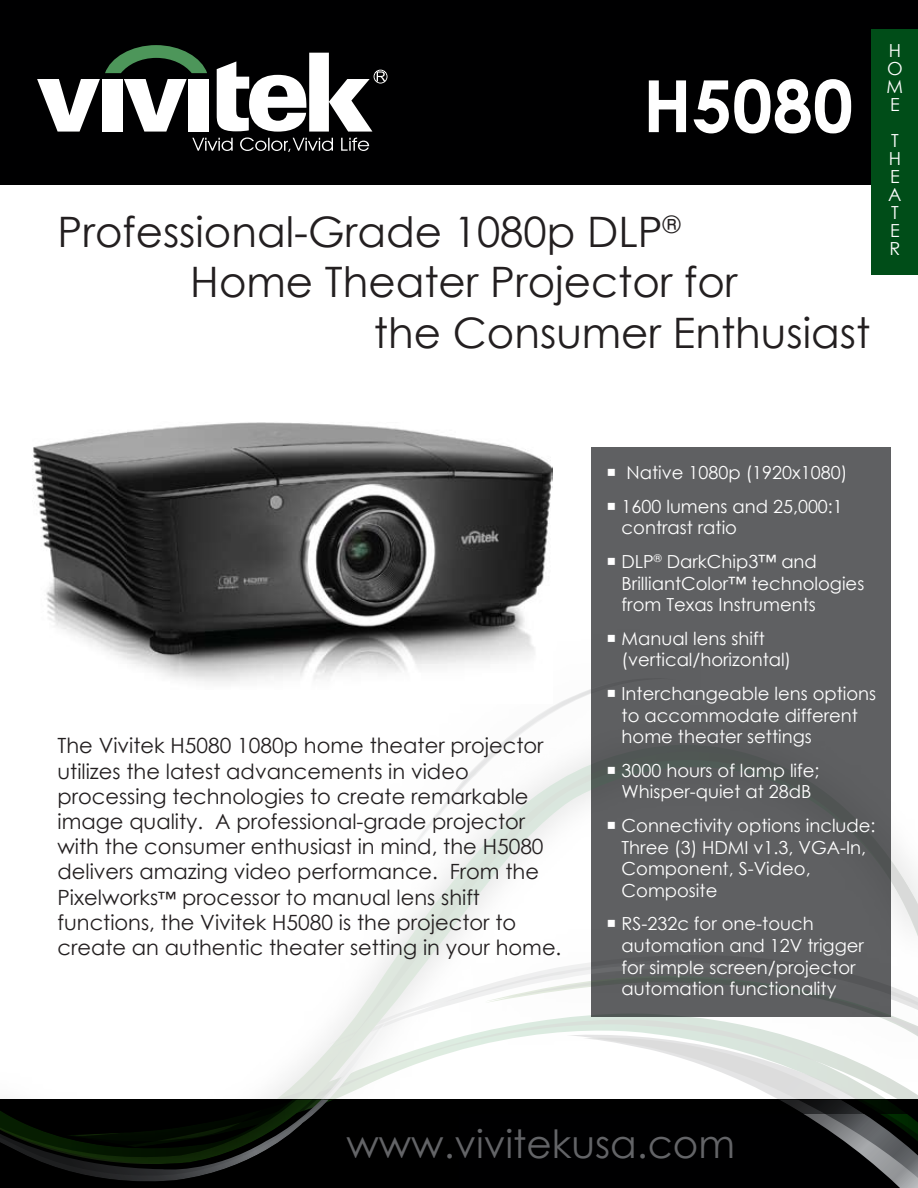
<style>
.page{position:relative;width:918px;height:1188px;background:#fff}
.page>*{position:absolute;margin:0;border:0;box-sizing:border-box;transform-origin:0 0}
.t1{font:700 72px "Century Gothic";color:#fff}
.t2{font:42px "Century Gothic";color:#231f20}
.t3{font:39px "Century Gothic";color:#636467}
.t4{font:21px/25.2px "Century Gothic";color:#231f20}
.t5{font:18px/21.6px "Century Gothic";color:#fff}
.s1{font-size:18px}
</style>
<div class="page">
<div style="left:0;top:0;width:918px;height:185px;background:#000001"></div>
<div style="left:592px;top:447px;width:299px;height:569px;background:#5f6062"></div>
<svg style="left:37px;top:45px;width:351px;height:107px"></svg>
<div style="left:871px;top:29px;width:47px;height:246px;background:#004d18"></div>
<div style="left:461px;top:1166px;width:457px;height:22px;background:#000001"></div>
<svg style="left:394px;top:758px;width:524px;height:408px"></svg>
<img style="left:0;top:946px;width:458px;height:242px">
<svg style="left:0;top:1019px;width:385px;height:166px"></svg>
<svg style="left:566px;top:1035px;width:352px;height:150px"></svg>
<img style="left:394px;top:603px;width:367px;height:335px">
<svg style="left:404px;top:668px;width:281px;height:194px"></svg>
<img style="left:33px;top:422px;width:519px;height:281px">
<h1 class="t1" style="left:643px;top:51px;width:212px">H5080</h1>
<h2 class="t2" style="left:58px;top:202px;width:624px">Professional-Grade 1080p DLP<sup>®</sup></h2>
<h2 class="t2" style="left:190px;top:253px;width:549px">Home Theater Projector for</h2>
<h2 class="t2" style="left:374px;top:303px;width:498px">the Consumer Enthusiast</h2>
<p class="t5" style="left:887px;top:41px;width:18px;line-height:18px;text-align:justify">H O M E</p>
<p class="t5" style="left:888px;top:131px;width:15px;line-height:18px">T<br>H<br>E<br>A<br>T<br>E<br>R</p>
<p class="t4" style="left:57px;top:733px;width:505px">The Vivitek H5080 1080p home theater projector utilizes the latest advancements in video processing technologies to create remarkable image quality. A professional-grade projector with the consumer enthusiast in mind, the H5080 delivers amazing video performance. From the Pixelworks<span class="s1">™</span> processor to manual lens shift functions, the Vivitek H5080 is the projector to create an authentic theater setting in your home.</p>
<p class="t5" style="left:607px;top:462px;width:242px">○ Native 1080p (1920x1080)</p>
<p class="t5" style="left:622px;top:495px;width:223px;text-indent:-15px">○ 1600 lumens and 25,000:1 contrast ratio</p>
<p class="t5" style="left:622px;top:550px;width:244px;text-indent:-15px">○ DLP<sup>®</sup> DarkChip3™ and<br>BrilliantColor™ technologies from Texas Instruments</p>
<p class="t5" style="left:622px;top:627px;width:171px;text-indent:-15px">○ Manual lens shift (vertical/horizontal)</p>
<p class="t5" style="left:622px;top:682px;width:256px;text-indent:-15px">○ Interchangeable lens options to accommodate different home theater settings</p>
<p class="t5" style="left:607px;top:759px;width:214px;text-align:center">○ 3000 hours of lamp life;<br>Whisper-quiet at 28dB</p>
<p class="t5" style="left:622px;top:814px;width:255px;text-indent:-15px">○ Connectivity options include:<br>Three (3) HDMI v1.3, VGA-In,<br>Component, S-Video,<br>Composite</p>
<p class="t5" style="left:622px;top:913px;width:244px;text-indent:-15px">○ RS-232c for one-touch automation and 12V trigger for simple screen/projector automation functionality</p>
<h3 class="t3" style="left:346px;top:1117px;width:390px">www.vivitekusa.com</h3>
</div>
